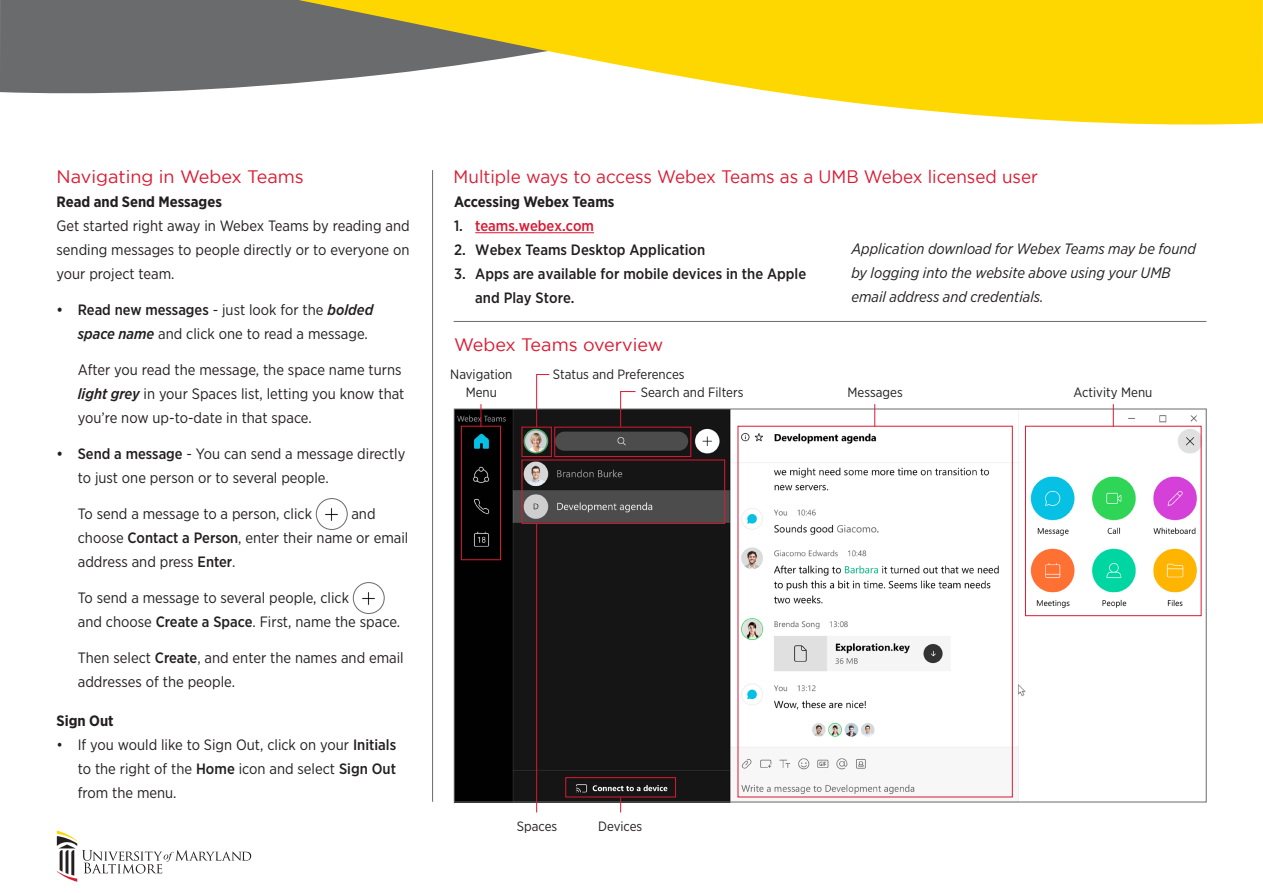
<style>
.page{position:relative;width:1263px;height:893px;background:#fff}
.page>*{position:absolute;margin:0;border:0;box-sizing:border-box;transform-origin:0 0}
.t1{font:18px "Gotham";color:#da1a32;scale:.95 1}
.t2{font:18px "Gotham";color:#da1a32}
.t3{font:15px/24px "Gotham Narrow";color:#231f20}
.t4{font:italic 15px/24px "Gotham Narrow";color:#231f20}
.t5{font:500 15px/24px "Gotham Narrow";color:#231f20}
.t6{font:700 15px "Gotham Narrow";color:#231f20}
.t7{font:500 15px "Gotham Narrow";color:#da1a32}
.t8{font:13.5px/18px "Gotham Narrow";color:#231f20;text-align:center}
.s1{font-weight:500}
.s2{font-weight:500;font-style:italic}
.s3{color:#231f20}
</style>
<div class="page">
<img style="left:316px;top:499px;width:31px;height:30px;border-radius:15px">
<div style="left:316px;top:498px;width:31px;height:32px;border:1px solid #696b6d;border-radius:50%"></div>
<img style="left:353px;top:583px;width:31px;height:30px;border-radius:15px">
<div style="left:353px;top:582px;width:31px;height:32px;border:1px solid #696b6d;border-radius:50%"></div>
<hr style="left:475px;top:232px;width:119px;height:1px;background:#da1a32">
<svg style="left:57px;top:830px;width:194px;height:52px"></svg>
<svg style="left:0;top:0;width:1263px;height:125px"></svg>
<hr style="left:432px;top:170px;width:1px;height:632px;background:#696b6d">
<img style="left:456px;top:411px;width:746px;height:389px">
<div style="left:461px;top:426px;width:40px;height:134px;border:1px solid #da1a32"></div>
<div style="left:522px;top:427px;width:30px;height:30px;border:1px solid #da1a32"></div>
<div style="left:554px;top:427px;width:137px;height:30px;border:1px solid #da1a32"></div>
<div style="left:522px;top:460px;width:203px;height:64px;border:1px solid #da1a32"></div>
<div style="left:565px;top:777px;width:111px;height:20px;border:1px solid #da1a32"></div>
<div style="left:1025px;top:426px;width:176px;height:190px;border:1px solid #da1a32"></div>
<svg style="left:481px;top:404px;width:1px;height:23px"></svg>
<svg style="left:536px;top:374px;width:14px;height:53px"></svg>
<hr style="left:536px;top:524px;width:1px;height:288px;background:#da1a32">
<svg style="left:620px;top:391px;width:16px;height:36px"></svg>
<svg style="left:620px;top:797px;width:1px;height:15px"></svg>
<svg style="left:874px;top:404px;width:1px;height:23px"></svg>
<svg style="left:1113px;top:404px;width:1px;height:23px"></svg>
<hr style="left:454px;top:321px;width:752px;height:1px;background:#696b6d">
<p class="t2" style="left:57px;top:167px;width:249px">Navigating in Webex Teams</p>
<p class="t6" style="left:57px;top:192px;width:167px">Read and Send Messages</p>
<p class="t3" style="left:57px;top:214px;width:355px;text-align:justify">Get started right away in Webex Teams by reading and sending messages to people directly or to everyone on your project team.</p>
<p class="t3" style="left:78px;top:298px;width:297px;text-indent:-21px"><span class="s1">• Read new messages</span> - just look for the <span class="s2">bolded space name</span> and click one to read a message.</p>
<p class="t3" style="left:78px;top:358px;width:328px">After you read the message, the space name turns <span class="s2">light grey</span> in your Spaces list, letting you know that you’re now up-to-date in that space.</p>
<p class="t3" style="left:78px;top:442px;width:329px;text-indent:-21px"><span class="s1">• Send a message</span> - You can send a message directly to just one person or to several people.</p>
<p class="t3" style="left:78px;top:502px;width:236px">To send a message to a person, click</p>
<p class="t3" style="left:78px;top:502px;width:332px;text-indent:274px">and choose <span class="s1">Contact a Person</span>, enter their name or email address and press <span class="s1">Enter</span>.</p>
<p class="t3" style="left:78px;top:586px;width:324px">To send a message to several people, click<br>and choose <span class="s1">Create a Space</span>. First, name the space.</p>
<p class="t3" style="left:78px;top:646px;width:327px">Then select <span class="s1">Create</span>, and enter the names and email addresses of the people.</p>
<p class="t6" style="left:57px;top:711px;width:59px">Sign Out</p>
<p class="t3" style="left:78px;top:733px;width:320px;text-align:justify;text-indent:-21px">• If you would like to Sign Out, click on your <span class="s1">Initials </span>to the right of the <span class="s1">Home</span> icon and select <span class="s1">Sign Out </span>from the menu.</p>
<p class="t1" style="left:454px;top:167px;width:617px">Multiple ways to access Webex Teams as a UMB Webex licensed user</p>
<p class="t6" style="left:454px;top:192px;width:162px">Accessing Webex Teams</p>
<p class="t7" style="left:454px;top:216px;width:142px"><span class="s3">1.</span> teams.webex.com</p>
<p class="t5" style="left:454px;top:238px;width:253px">2. Webex Teams Desktop Application</p>
<p class="t5" style="left:475px;top:262px;width:332px;text-indent:-21px">3. Apps are available for mobile devices in the Apple and Play Store.</p>
<p class="t2" style="left:454px;top:335px;width:211px">Webex Teams overview</p>
<p class="t4" style="left:851px;top:237px;width:346px">Application download for Webex Teams may be found by logging into the website above using your UMB email address and credentials.</p>
<p class="t8" style="left:450px;top:365px;width:64px">Navigation<br>Menu</p>
<p class="t8" style="left:553px;top:365px;width:133px">Status and Preferences</p>
<p class="t8" style="left:641px;top:383px;width:104px">Search and Filters</p>
<p class="t8" style="left:847px;top:383px;width:57px">Messages</p>
<p class="t8" style="left:1073px;top:383px;width:80px">Activity Menu</p>
<p class="t8" style="left:517px;top:817px;width:42px">Spaces</p>
<p class="t8" style="left:598px;top:817px;width:46px">Devices</p>
</div>
